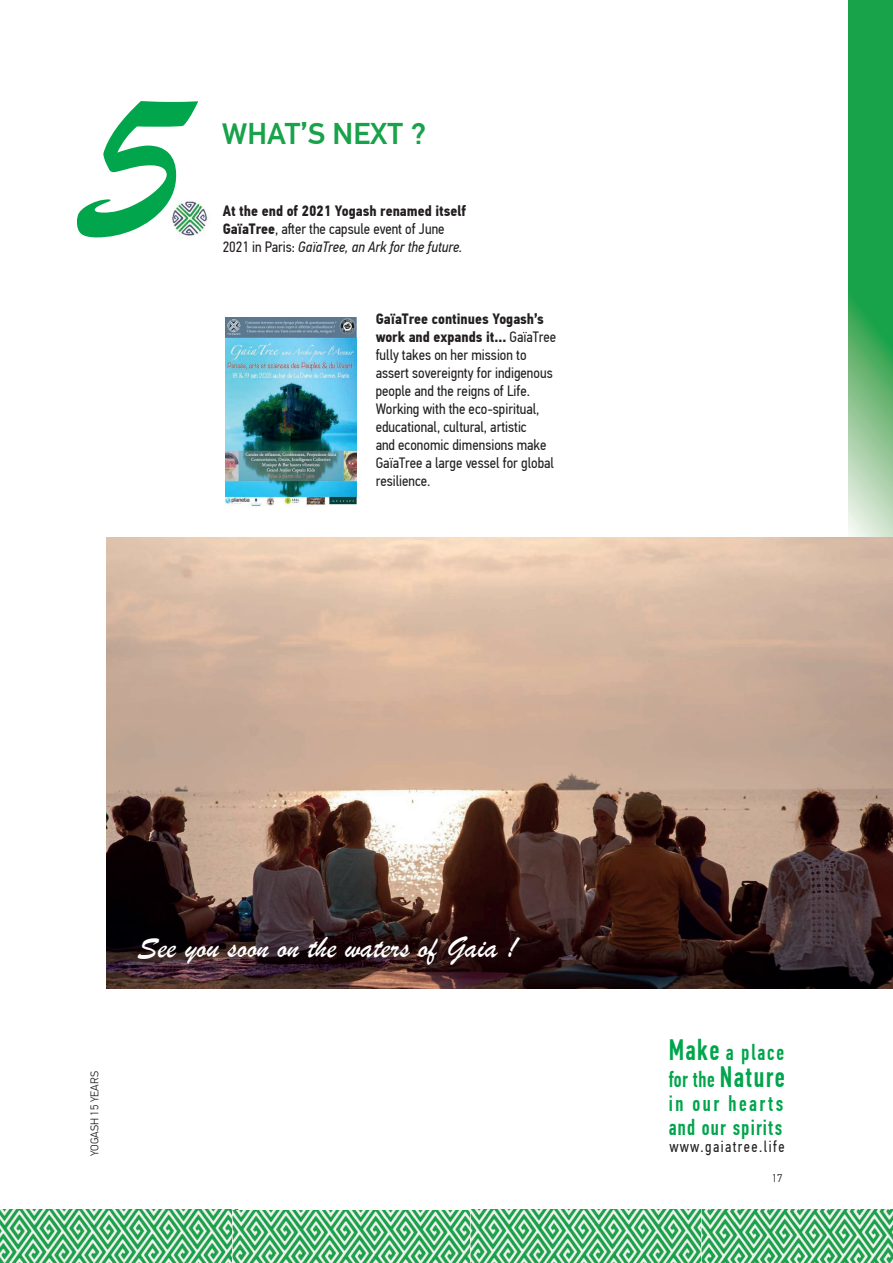
<style>
.page{position:relative;width:893px;height:1263px;background:#fff}
.page>*{position:absolute;margin:0;border:0;box-sizing:border-box;transform-origin:0 0}
.t1{font:225px "Brush Script";color:#00a54c}
.t2{font:31.5px "Brush Script";color:#fff}
.t3{font:500 30px "PF Din Text Pro";color:#18a24a}
.t4{font:500 22.5px/27px "PF Din Text Comp Pro";letter-spacing:.05em;color:#00a54c;scale:.92 1}
.t5{font:500 22.05px "PF Din Text Comp Pro";letter-spacing:.12em;color:#00a54c;scale:.93 1}
.t6{font:500 21.9px "PF Din Text Comp Pro";letter-spacing:.06em;color:#00a54c;scale:.94 1}
.t7{font:16.05px "PF Din Text Cond Pro";letter-spacing:.1em;color:#231f20;scale:.92 1}
.t8{font:15px/18px "PF Din Text Cond Pro";color:#231f20}
.t9{font:700 15px/18px "PF Din Text Cond Pro";color:#231f20}
.t10{font:300 11.25px "PF Din Text Pro";color:#231f20}
.s1{font-weight:400}
.s2{font-weight:400;font-style:italic}
.s3{font-weight:700}
.s4{font-size:29.55px}
.s5{font-size:22.5px}
</style>
<div class="page">
<svg style="left:848px;top:0;width:45px;height:538px;background:#48b068"></svg>
<img style="left:226px;top:318px;width:131px;height:189px">
<img style="left:107px;top:538px;width:786px;height:450px">
<img style="left:198px;top:203px;width:9px;height:31px">
<img style="left:165px;top:195px;width:33px;height:41px">
<img style="left:0;top:1210px;width:239px;height:53px">
<img style="left:233px;top:1211px;width:237px;height:52px">
<img style="left:470px;top:1209px;width:243px;height:54px">
<img style="left:701px;top:1210px;width:192px;height:53px">
<h1 class="t1" style="left:86px;top:28px;width:98px">5</h1>
<h3 class="t3" style="left:222px;top:116px;width:205px">WHAT’S NEXT ?</h3>
<p class="t9" style="left:223px;top:202px;width:245px">At the end of 2021 Yogash renamed itself<br>GaïaTree<span class="s1">, aſter the capsule event of June<br>2021 in Paris:</span> <span class="s2">GaïaTree, an Ark for the future.</span></p>
<p class="t8" style="left:376px;top:310px;width:182px"><span class="s3">GaïaTree continues Yogash’s work and expands it...</span> GaïaTree fully takes on her mission to assert sovereignty for indigenous people and the reigns of Life.<br>Working with the eco-spiritual, educational, cultural, artistic<br>and economic dimensions make<br>GaïaTree a large vessel for global resilience.</p>
<h2 class="t2" style="left:137px;top:928px;width:381px">See you soon on the waters of Gaia !</h2>
<p class="t10" style="left:88px;top:1156px;width:87px;rotate:-90deg">YOGASH 15 YEARS</p>
<h3 class="t4" style="left:669px;top:1039px;width:128px"><span class="s4">Make</span> a place for the <span class="s4">Nature</span></h3>
<h3 class="t5" style="left:669px;top:1091px;width:125px">in our hearts</h3>
<h3 class="t6" style="left:669px;top:1115px;width:122px"><span class="s5">and</span> our spirits</h3>
<p class="t7" style="left:669px;top:1137px;width:127px">www.gaiatree.life</p>
<p class="t10" style="left:772px;top:1171px;width:12px">17</p>
</div>
